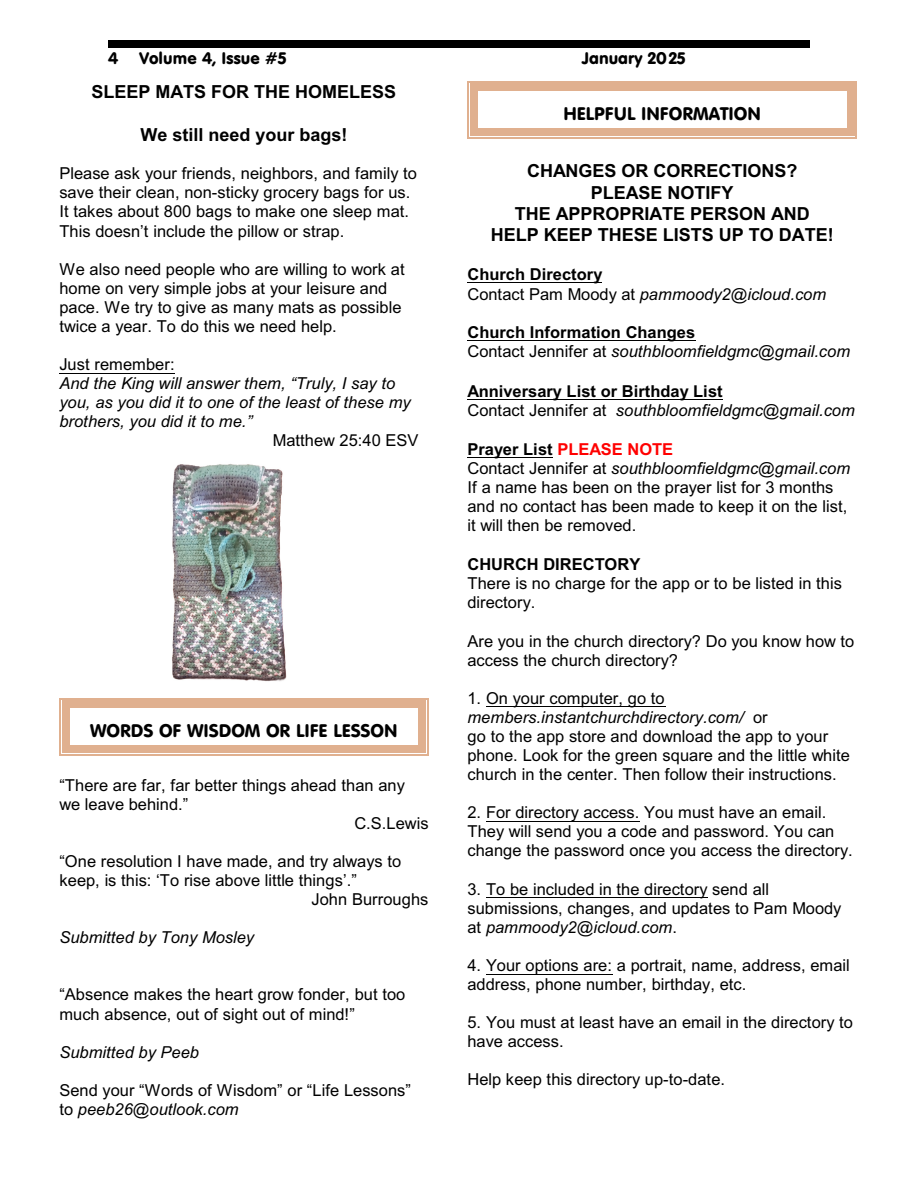
<style>
.page{position:relative;width:918px;height:1188px;background:#fff}
.page>*{position:absolute;margin:0;border:0;box-sizing:border-box;transform-origin:0 0}
.t1{font:700 18px/21.3px "Arial";color:#000;text-align:center}
.t2{font:18px "VAG Rounded BT";color:#000}
.t3{font:16.5px/19px "Arial";color:#000}
.t4{font:italic 16.5px/19px "Arial";color:#000}
.t5{font:700 16.5px/19.2px "Arial";color:#000}
.t6{font:16.5px "VAG Rounded BT";color:#000}
.s1{font-weight:700;font-style:normal}
.s2{font-style:normal}
.s3{font-weight:400}
.s4{font-weight:400;font-style:italic}
.s5{font-weight:700}
.s6{font-weight:700;color:#f00}
.s7{font-style:italic}
</style>
<div class="page">
<div style="left:108px;top:40px;width:702px;height:7px;background:#000"></div>
<div style="left:62px;top:701px;width:7px;height:52px;background:#e0b08f"></div>
<div style="left:418px;top:701px;width:8px;height:52px;background:#e0b08f"></div>
<div style="left:62px;top:701px;width:364px;height:7px;background:#e0b08f"></div>
<div style="left:62px;top:746px;width:364px;height:7px;background:#e0b08f"></div>
<hr style="left:59px;top:698px;width:2px;height:58px;background:#e0b08f">
<hr style="left:427px;top:698px;width:1px;height:58px;background:#e0b08f">
<hr style="left:59px;top:698px;width:369px;height:1px;background:#e0b08f">
<hr style="left:59px;top:755px;width:369px;height:1px;background:#e0b08f">
<div style="left:470px;top:84px;width:7px;height:52px;background:#e0b08f"></div>
<div style="left:847px;top:84px;width:7px;height:52px;background:#e0b08f"></div>
<div style="left:470px;top:84px;width:384px;height:7px;background:#e0b08f"></div>
<div style="left:470px;top:129px;width:384px;height:7px;background:#e0b08f"></div>
<hr style="left:467px;top:81px;width:2px;height:58px;background:#e0b08f">
<hr style="left:856px;top:81px;width:1px;height:58px;background:#e0b08f">
<hr style="left:467px;top:81px;width:390px;height:1px;background:#e0b08f">
<hr style="left:467px;top:138px;width:390px;height:1px;background:#e0b08f">
<img style="left:172px;top:464px;width:115px;height:217px">
<hr style="left:59px;top:373px;width:116px;height:1px;background:#000">
<hr style="left:467px;top:282px;width:135px;height:1px;background:#000">
<hr style="left:467px;top:340px;width:229px;height:1px;background:#000">
<hr style="left:467px;top:399px;width:256px;height:1px;background:#000">
<hr style="left:467px;top:457px;width:86px;height:1px;background:#000">
<hr style="left:486px;top:706px;width:179px;height:1px;background:#000">
<hr style="left:486px;top:821px;width:154px;height:1px;background:#000">
<hr style="left:486px;top:897px;width:222px;height:1px;background:#000">
<hr style="left:486px;top:974px;width:126px;height:1px;background:#000">
<p class="t6" style="left:108px;top:51px;width:12px">4</p>
<p class="t6" style="left:140px;top:51px;width:148px">Volume 4, Issue #5</p>
<p class="t6" style="left:582px;top:51px;width:106px">January 2025</p>
<p class="t1" style="left:91px;top:83px;width:306px">SLEEP MATS FOR THE HOMELESS</p>
<p class="t1" style="left:140px;top:125px;width:209px">We still need your bags!</p>
<p class="t3" style="left:59px;top:165px;width:359px">Please ask your friends, neighbors, and family to save their clean, non-sticky grocery bags for us.<br>It takes about 800 bags to make one sleep mat.<br>This doesn’t include the pillow or strap.</p>
<p class="t3" style="left:59px;top:261px;width:347px">We also need people who are willing to work at home on very simple jobs at your leisure and pace. We try to give as many mats as possible twice a year. To do this we need help.</p>
<p class="t3" style="left:59px;top:356px;width:117px">Just remember:</p>
<p class="t4" style="left:59px;top:375px;width:353px">And the King will answer them, “Truly, I say to you, as you did it to one of the least of these my brothers, you did it to me.”</p>
<p class="t3" style="left:273px;top:433px;width:147px">Matthew 25:40 ESV</p>
<p class="t2" style="left:563px;top:106px;width:199px">HELPFUL INFORMATION</p>
<p class="t1" style="left:491px;top:162px;width:345px">CHANGES OR CORRECTIONS?<br>PLEASE NOTIFY<br>THE APPROPRIATE PERSON AND<br>HELP KEEP THESE LISTS UP TO DATE!</p>
<p class="t4" style="left:467px;top:266px;width:360px"><span class="s1">Church Directory<br></span><span class="s2">Contact Pam Moody at</span> pammoody2@icloud.com</p>
<p class="t4" style="left:467px;top:324px;width:384px"><span class="s1">Church Information Changes<br></span><span class="s2">Contact Jennifer at</span> southbloomfieldgmc@gmail.com</p>
<p class="t5" style="left:467px;top:383px;width:389px">Anniversary List or Birthday List<br><span class="s3">Contact Jennifer at</span> <span class="s4">southbloomfieldgmc@gmail.com</span></p>
<p class="t3" style="left:467px;top:441px;width:384px"><span class="s5">Prayer List</span> <span class="s6">PLEASE NOTE<br></span>Contact Jennifer at <span class="s7">southbloomfieldgmc@gmail.com </span>If a name has been on the prayer list for 3 months and no contact has been made to keep it on the list, it will then be removed.</p>
<p class="t5" style="left:467px;top:556px;width:174px">CHURCH DIRECTORY</p>
<p class="t3" style="left:467px;top:576px;width:376px">There is no charge for the app or to be listed in this directory.</p>
<p class="t3" style="left:467px;top:633px;width:388px">Are you in the church directory? Do you know how to access the church directory?</p>
<p class="t3" style="left:467px;top:690px;width:384px">1. On your computer, go to <span class="s7">members.instantchurchdirectory.com/</span> or<br>go to the app store and download the app to your phone. Look for the green square and the little white church in the center. Then follow their instructions.</p>
<p class="t3" style="left:467px;top:804px;width:387px">2. For directory access. You must have an email.<br>They will send you a code and password. You can change the password once you access the directory.</p>
<p class="t3" style="left:467px;top:881px;width:376px">3. To be included in the directory send all submissions, changes, and updates to Pam Moody at <span class="s7">pammoody2@icloud.com</span>.</p>
<p class="t3" style="left:467px;top:957px;width:384px">4. Your options are: a portrait, name, address, email address, phone number, birthday, etc.</p>
<p class="t3" style="left:467px;top:1014px;width:387px">5. You must at least have an email in the directory to have access.</p>
<p class="t3" style="left:467px;top:1072px;width:259px">Help keep this directory up-to-date.</p>
<p class="t2" style="left:90px;top:723px;width:309px">WORDS OF WISDOM OR LIFE LESSON</p>
<p class="t3" style="left:59px;top:777px;width:347px">“There are far, far better things ahead than any</p>
<p class="t3" style="left:59px;top:796px;width:131px">we leave behind.”</p>
<p class="t3" style="left:354px;top:815px;width:76px">C.S.Lewis</p>
<p class="t3" style="left:59px;top:853px;width:343px">“One resolution I have made, and try always to</p>
<p class="t3" style="left:59px;top:872px;width:299px">keep, is this: ‘To rise above little things’.”</p>
<p class="t3" style="left:312px;top:891px;width:118px">John Burroughs</p>
<p class="t4" style="left:59px;top:929px;width:196px">Submitted by Tony Mosley</p>
<p class="t3" style="left:59px;top:987px;width:348px">“Absence makes the heart grow fonder, but too much absence, out of sight out of mind!”</p>
<p class="t4" style="left:59px;top:1044px;width:141px">Submitted by Peeb</p>
<p class="t3" style="left:59px;top:1082px;width:353px">Send your “Words of Wisdom” or “Life Lessons” to <span class="s7">peeb26@outlook.com</span></p>
</div>
